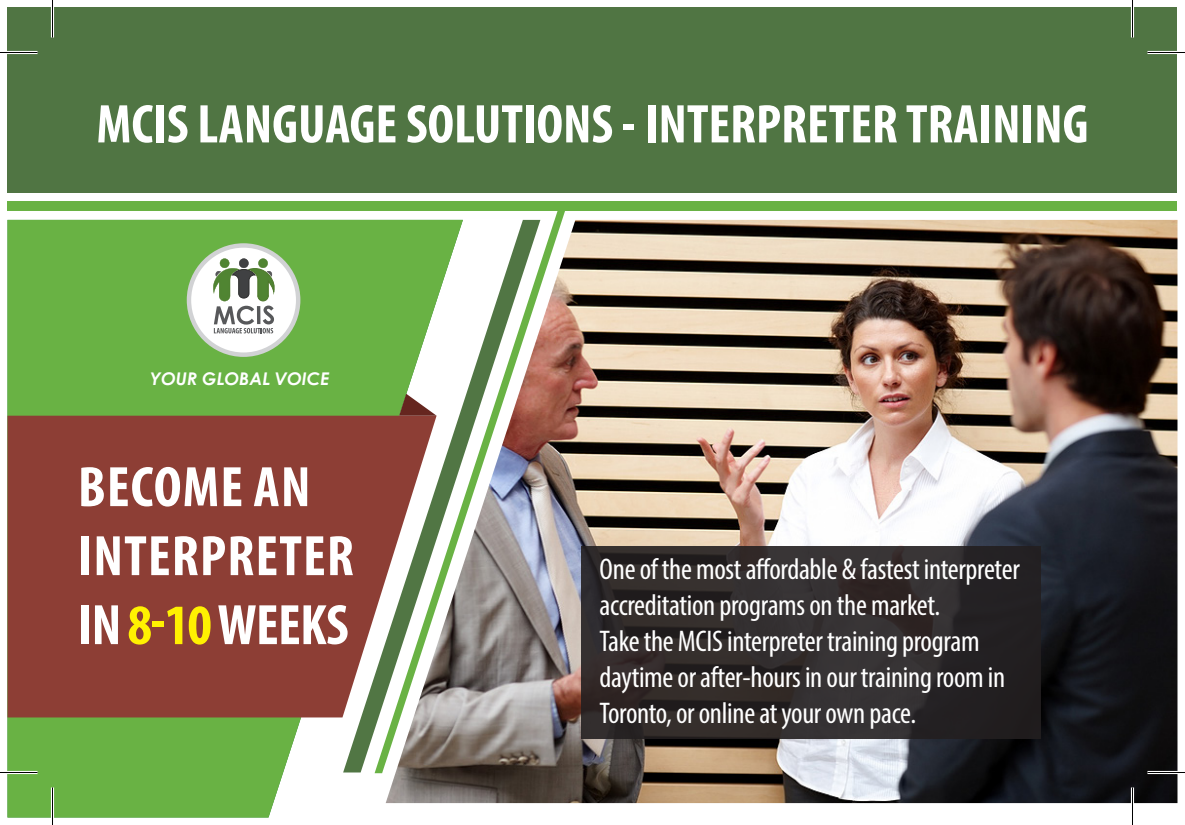
<style>
.page{position:relative;width:1185px;height:825px;background:#fff}
.page>*{position:absolute;margin:0;border:0;box-sizing:border-box;transform-origin:0 0}
.t1{font:700 condensed 57.5px "Myriad Pro";letter-spacing:.02em;color:#fff}
.t2{font:700 condensed 57.5px "Myriad Pro";letter-spacing:-.01em;color:#fff}
.t3{font:700 condensed 55px "Myriad Pro";color:#fff}
.t4{font:condensed 30px/36px "Myriad Pro";letter-spacing:-.01em;color:#fff}
.t5{font:italic 700 17.5px "Century Gothic";color:#fff}
.s1{color:#fff101}
</style>
<div class="page">
<img style="left:463px;top:220px;width:715px;height:583px">
<div style="left:8px;top:8px;width:1170px;height:185px;background:#507543"></div>
<svg style="left:7px;top:220px;width:456px;height:598px;background:#77b757"></svg>
<div style="left:7px;top:416px;width:336px;height:301px;background:#8d3e35"></div>
<div style="left:187px;top:243px;width:113px;height:114px;background:#d1d2d4;border-radius:50%"></div>
<div style="left:191px;top:248px;width:105px;height:104px;background:#fff;border-radius:50%"></div>
<svg style="left:213px;top:258px;width:62px;height:75px"></svg>
<svg style="left:343px;top:220px;width:32px;height:552px;background:#8a8253"></svg>
<div style="left:8px;top:202px;width:1170px;height:9px;background:#69b244"></div>
<svg style="left:375px;top:211px;width:190px;height:562px"></svg>
<svg style="left:581px;top:546px;width:460px;height:193px;background:#2e292a"></svg>
<hr style="left:0;top:51px;width:38px;height:3px;background:#fff">
<hr style="left:1148px;top:51px;width:37px;height:3px;background:#fff">
<hr style="left:0;top:771px;width:38px;height:3px;background:#fff">
<hr style="left:1148px;top:771px;width:37px;height:3px;background:#fff">
<hr style="left:51px;top:0;width:3px;height:38px;background:#fff">
<hr style="left:51px;top:788px;width:3px;height:37px;background:#fff">
<hr style="left:1131px;top:0;width:3px;height:38px;background:#fff">
<hr style="left:1131px;top:788px;width:3px;height:37px;background:#fff">
<hr style="left:0;top:52px;width:38px;height:1px;background:#000">
<hr style="left:1148px;top:52px;width:37px;height:1px;background:#000">
<hr style="left:0;top:772px;width:38px;height:1px;background:#000">
<hr style="left:1148px;top:772px;width:37px;height:1px;background:#000">
<hr style="left:52px;top:0;width:1px;height:38px;background:#000">
<hr style="left:52px;top:788px;width:1px;height:37px;background:#000">
<hr style="left:1132px;top:0;width:1px;height:38px;background:#000">
<hr style="left:1132px;top:788px;width:1px;height:37px;background:#000">
<p class="t3" style="left:96px;top:90px;width:994px">MCIS LANGUAGE SOLUTIONS - INTERPRETER TRAINING</p>
<p class="t5" style="left:150px;top:365px;width:181px">YOUR GLOBAL VOICE</p>
<p class="t1" style="left:78px;top:451px;width:234px">BECOME AN</p>
<p class="t1" style="left:78px;top:520px;width:277px">INTERPRETER</p>
<p class="t2" style="left:78px;top:589px;width:272px">IN <span class="s1">8-10</span> WEEKS</p>
<p class="t4" style="left:600px;top:551px;width:422px">One of the most affordable &amp; fastest interpreter accreditation programs on the market.<br>Take the MCIS interpreter training program daytime or after-hours in our training room in Toronto, or online at your own pace.</p>
</div>
